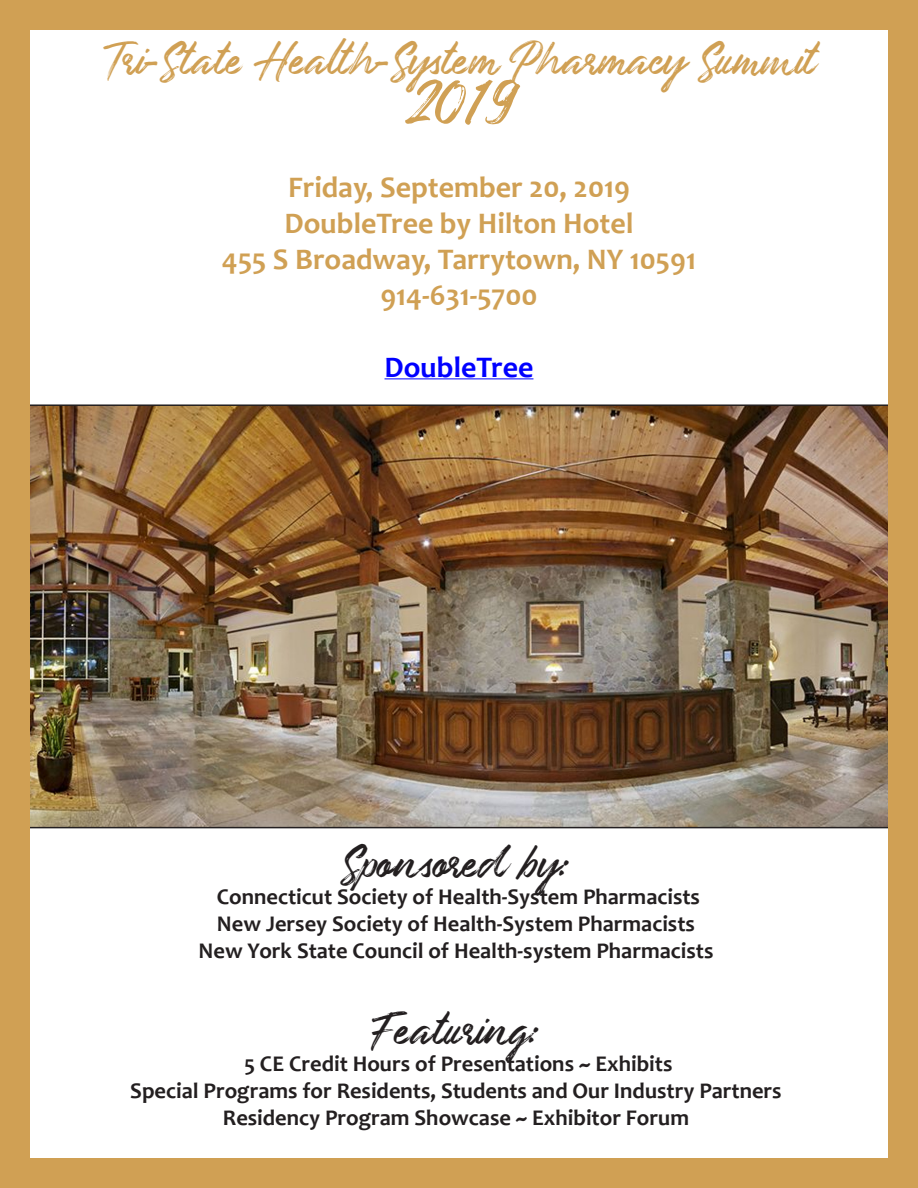
<style>
.page{position:relative;width:918px;height:1188px;background:#fff}
.page>*{position:absolute;margin:0;border:0;box-sizing:border-box;transform-origin:0 0}
.t1{font:54px "Underland";color:#d0a054}
.t2{font:36px "Underland";color:#d0a054}
.t3{font:36px "Underland";color:#231f20}
.t4{font:700 30px "Candara";color:#d0a054}
.t5{font:700 30px "Candara";color:#00f}
.t6{font:700 22.5px "Candara";color:#231f20}
</style>
<div class="page">
<img style="left:31px;top:404px;width:856px;height:424px">
<div style="left:0;top:0;width:918px;height:1188px;border:30px solid #d0a054"></div>
<hr style="left:385px;top:379px;width:148px;height:1px;background:#00f">
<p class="t2" style="left:104px;top:41px;width:712px">Tri-State Health-System Pharmacy Summit</p>
<p class="t1" style="left:405px;top:74px;width:109px">2019</p>
<p class="t4" style="left:288px;top:168px;width:343px">Friday, September 20, 2019</p>
<p class="t4" style="left:284px;top:204px;width:351px">DoubleTree by Hilton Hotel</p>
<p class="t4" style="left:222px;top:240px;width:476px">455 S Broadway, Tarrytown, NY 10591</p>
<p class="t4" style="left:380px;top:276px;width:159px">914-631-5700</p>
<p class="t5" style="left:385px;top:348px;width:150px">DoubleTree</p>
<p class="t3" style="left:341px;top:844px;width:232px">Sponsored by:</p>
<p class="t6" style="left:217px;top:883px;width:485px">Connecticut Society of Health-System Pharmacists</p>
<p class="t6" style="left:217px;top:910px;width:479px">New Jersey Society of Health-System Pharmacists</p>
<p class="t6" style="left:199px;top:937px;width:516px">New York State Council of Health-system Pharmacists</p>
<p class="t3" style="left:371px;top:1011px;width:171px">Featuring:</p>
<p class="t6" style="left:244px;top:1050px;width:430px">5 CE Credit Hours of Presentations ~ Exhibits</p>
<p class="t6" style="left:130px;top:1077px;width:653px">Special Programs for Residents, Students and Our Industry Partners</p>
<p class="t6" style="left:223px;top:1104px;width:468px">Residency Program Showcase ~ Exhibitor Forum</p>
</div>
